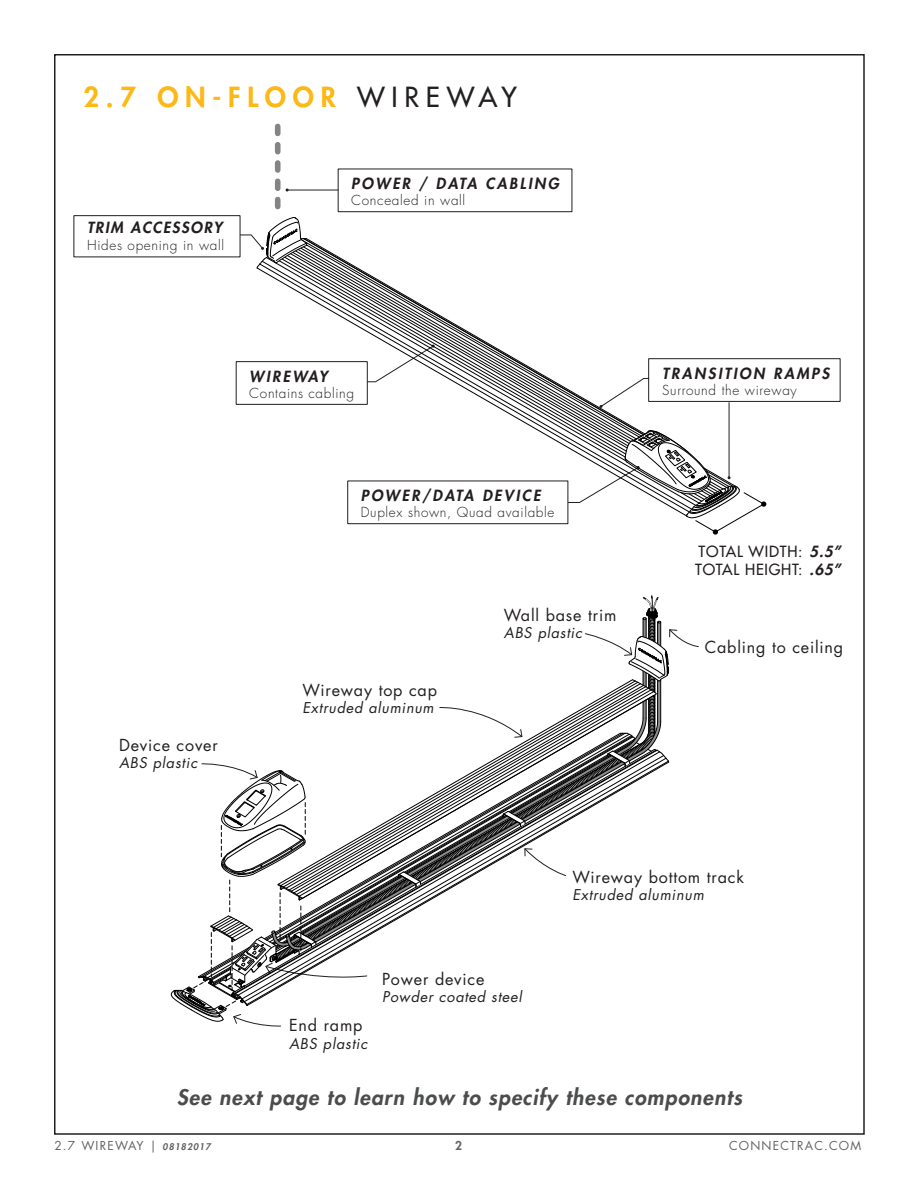
<style>
.page{position:relative;width:918px;height:1188px;background:#fff}
.page>*{position:absolute;margin:0;border:0;box-sizing:border-box;transform-origin:0 0}
.t1{font:800 27px "Futura Std";letter-spacing:.25em;color:#fcb814}
.t2{font:italic 800 21px "Futura Std";letter-spacing:.05em;color:#4b4c4d}
.t3{font:16.2px "Futura Std";letter-spacing:.05em;color:#231f20}
.t4{font:italic 800 15px/18px "Futura Std";letter-spacing:.15em;color:#231f20}
.t5{font:500 15px/18px "Futura Std";letter-spacing:.05em;color:#231f20}
.t6{font:italic 800 15px "Futura Std";letter-spacing:.1em;color:#231f20}
.t7{font:italic 14.55px "Futura Std";letter-spacing:.05em;color:#231f20}
.t8{font:300 13.5px "Futura Std";letter-spacing:.05em;color:#231f20}
.t9{font:12px "Futura Std";letter-spacing:.1em;color:#636366}
.t10{font:800 12px "Futura Std";color:#636366}
.s1{font-weight:500;color:#231f20}
.s2{font-weight:800;font-style:italic;font-size:9px}
</style>
<div class="page">
<div style="left:347px;top:481px;width:221px;height:43px;border:1px solid #231f20"></div>
<div style="left:74px;top:215px;width:166px;height:42px;border:1px solid #231f20"></div>
<div style="left:648px;top:358px;width:193px;height:44px;border:1px solid #231f20"></div>
<hr style="left:729px;top:403px;width:1px;height:75px;background:#231f20">
<div style="left:236px;top:361px;width:132px;height:44px;border:1px solid #231f20"></div>
<div style="left:338px;top:169px;width:234px;height:43px;border:1px solid #231f20"></div>
<hr style="left:287px;top:190px;width:51px;height:1px;background:#231f20">
<svg style="left:266px;top:268px;width:430px;height:238px"></svg>
<svg style="left:306px;top:245px;width:334px;height:192px"></svg>
<svg style="left:240px;top:217px;width:67px;height:51px"></svg>
<svg style="left:275px;top:124px;width:14px;height:83px"></svg>
<svg style="left:568px;top:430px;width:199px;height:105px"></svg>
<svg style="left:171px;top:595px;width:528px;height:432px"></svg>
<h1 class="t1" style="left:84px;top:79px;width:435px">2.7 ON-FLOOR <span class="s1">WIREWAY</span></h1>
<p class="t6" style="left:87px;top:218px;width:137px">TRIM ACCESSORY</p>
<p class="t8" style="left:87px;top:237px;width:139px">Hides opening in wall</p>
<p class="t4" style="left:351px;top:175px;width:209px">POWER / DATA CABLING</p>
<p class="t8" style="left:351px;top:192px;width:116px">Concealed in wall</p>
<p class="t4" style="left:249px;top:367px;width:80px">WIREWAY</p>
<p class="t8" style="left:249px;top:385px;width:106px">Contains cabling</p>
<p class="t4" style="left:361px;top:487px;width:181px">POWER/DATA DEVICE</p>
<p class="t8" style="left:361px;top:504px;width:195px">Duplex shown, Quad available</p>
<p class="t3" style="left:119px;top:734px;width:100px">Device cover</p>
<p class="t7" style="left:119px;top:753px;width:80px">ABS plastic</p>
<p class="t3" style="left:302px;top:679px;width:136px">Wireway top cap</p>
<p class="t7" style="left:302px;top:698px;width:133px">Extruded aluminum</p>
<p class="t3" style="left:504px;top:605px;width:114px">Wall base trim</p>
<p class="t7" style="left:504px;top:624px;width:80px">ABS plastic</p>
<p class="t4" style="left:662px;top:364px;width:168px">TRANSITION RAMPS</p>
<p class="t8" style="left:662px;top:382px;width:136px">Surround the wireway</p>
<p class="t5" style="left:695px;top:542px;width:109px">TOTAL WIDTH:<br>TOTAL HEIGHT:</p>
<p class="t4" style="left:810px;top:542px;width:33px">5.5” .65”</p>
<p class="t3" style="left:705px;top:637px;width:140px">Cabling to ceiling</p>
<p class="t3" style="left:289px;top:1015px;width:75px">End ramp</p>
<p class="t7" style="left:289px;top:1034px;width:80px">ABS plastic</p>
<p class="t3" style="left:382px;top:968px;width:104px">Power device</p>
<p class="t7" style="left:382px;top:988px;width:141px">Powder coated steel</p>
<p class="t3" style="left:572px;top:867px;width:173px">Wireway bottom track</p>
<p class="t7" style="left:572px;top:886px;width:133px">Extruded aluminum</p>
<h2 class="t2" style="left:177px;top:1084px;width:567px">See next page to learn how to specify these components</h2>
<p class="t9" style="left:54px;top:1138px;width:158px">2.7 WIREWAY | <span class="s2">08182017</span></p>
<p class="t10" style="left:455px;top:1138px;width:8px">2</p>
<p class="t9" style="left:729px;top:1138px;width:134px">CONNECTRAC.COM</p>
</div>
